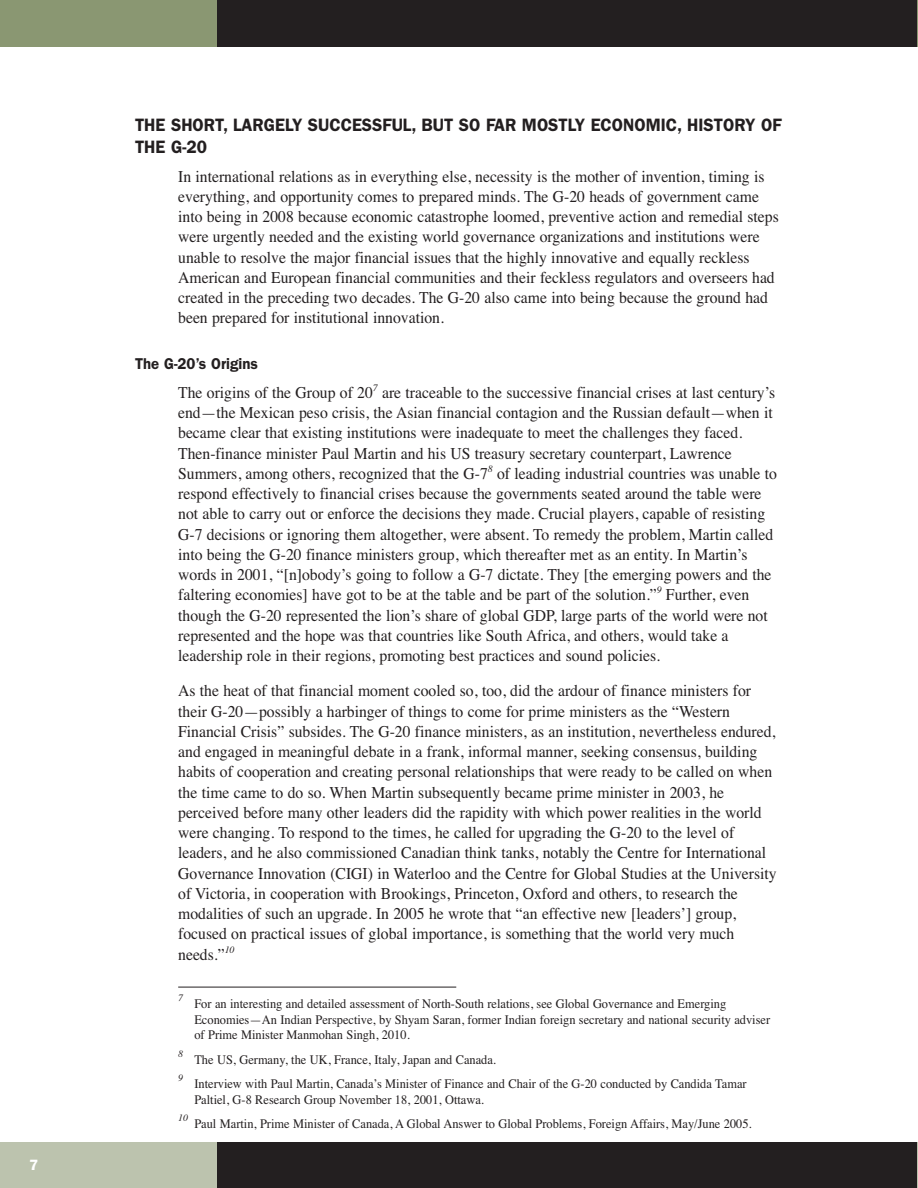
<style>
.page{position:relative;width:918px;height:1188px;background:#fff}
.page>*{position:absolute;margin:0;border:0;box-sizing:border-box;transform-origin:0 0}
.t1{font:600 18px/21.6px "Franklin Gothic";color:#231f20;scale:.95 1}
.t2{font:16.5px/20.2px "Times";color:#231f20;scale:.95 1}
.t3{font:600 15.75px "Franklin Gothic";color:#231f20;scale:.95 1}
.t4{font:600 15px "Franklin Gothic";color:#fff}
.t5{font:13.05px/15.8px "Times";color:#231f20;scale:.95 1}
.t6{font:italic 9.75px "Times";color:#231f20}
</style>
<div class="page">
<hr style="left:178px;top:987px;width:278px;height:1px;background:#231f20">
<div style="left:217px;top:1143px;width:701px;height:45px;background:#231f20"></div>
<div style="left:0;top:1143px;width:217px;height:45px;background:#bcc3ae"></div>
<div style="left:217px;top:0;width:701px;height:47px;background:#231f20"></div>
<div style="left:0;top:0;width:217px;height:47px;background:#8a9772"></div>
<p class="t4" style="left:29px;top:1160px;width:10px">7</p>
<p class="t1" style="left:135px;top:116px;width:682px">THE SHORT, LARGELY SUCCESSFUL, BUT SO FAR MOSTLY ECONOMIC, HISTORY OF<br>THE G-20</p>
<p class="t2" style="left:178px;top:168px;width:634px">In international relations as in everything else, necessity is the mother of invention, timing is everything, and opportunity comes to prepared minds. The G-20 heads of government came into being in 2008 because economic catastrophe loomed, preventive action and remedial steps were urgently needed and the existing world governance organizations and institutions were unable to resolve the major financial issues that the highly innovative and equally reckless American and European financial communities and their feckless regulators and overseers had created in the preceding two decades. The G-20 also came into being because the ground had been prepared for institutional innovation.</p>
<p class="t3" style="left:135px;top:358px;width:131px">The G-20’s Origins</p>
<p class="t2" style="left:178px;top:384px;width:632px">The origins of the Group of 20<sup>7</sup> are traceable to the successive financial crises at last century’s end—the Mexican peso crisis, the Asian financial contagion and the Russian default—when it became clear that existing institutions were inadequate to meet the challenges they faced.<br>Then-finance minister Paul Martin and his US treasury secretary counterpart, Lawrence Summers, among others, recognized that the G-7<sup>8</sup> of leading industrial countries was unable to respond effectively to financial crises because the governments seated around the table were not able to carry out or enforce the decisions they made. Crucial players, capable of resisting G-7 decisions or ignoring them altogether, were absent. To remedy the problem, Martin called into being the G-20 finance ministers group, which thereafter met as an entity. In Martin’s words in 2001, “[n]obody’s going to follow a G-7 dictate. They [the emerging powers and the faltering economies] have got to be at the table and be part of the solution.”<sup>9</sup> Further, even though the G-20 represented the lion’s share of global GDP, large parts of the world were not represented and the hope was that countries like South Africa, and others, would take a leadership role in their regions, promoting best practices and sound policies.</p>
<p class="t2" style="left:178px;top:682px;width:632px">As the heat of that financial moment cooled so, too, did the ardour of finance ministers for their G-20—possibly a harbinger of things to come for prime ministers as the “Western Financial Crisis” subsides. The G-20 finance ministers, as an institution, nevertheless endured, and engaged in meaningful debate in a frank, informal manner, seeking consensus, building habits of cooperation and creating personal relationships that were ready to be called on when the time came to do so. When Martin subsequently became prime minister in 2003, he perceived before many other leaders did the rapidity with which power realities in the world were changing. To respond to the times, he called for upgrading the G-20 to the level of leaders, and he also commissioned Canadian think tanks, notably the Centre for International Governance Innovation (CIGI) in Waterloo and the Centre for Global Studies at the University of Victoria, in cooperation with Brookings, Princeton, Oxford and others, to research the modalities of such an upgrade. In 2005 he wrote that “an effective new [leaders’] group, focused on practical issues of global importance, is something that the world very much needs.”<sup>10</sup></p>
<p class="t6" style="left:178px;top:994px;width:6px">7</p>
<p class="t5" style="left:194px;top:997px;width:608px">For an interesting and detailed assessment of North-South relations, see Global Governance and Emerging<br>Economies—An Indian Perspective, by Shyam Saran, former Indian foreign secretary and national security adviser of Prime Minister Manmohan Singh, 2010.</p>
<p class="t6" style="left:178px;top:1050px;width:6px">8</p>
<p class="t5" style="left:194px;top:1053px;width:319px">The US, Germany, the UK, France, Italy, Japan and Canada.</p>
<p class="t6" style="left:178px;top:1074px;width:6px">9</p>
<p class="t5" style="left:194px;top:1077px;width:583px">Interview with Paul Martin, Canada’s Minister of Finance and Chair of the G-20 conducted by Candida Tamar<br>Paltiel, G-8 Research Group November 18, 2001, Ottawa.</p>
<p class="t6" style="left:178px;top:1114px;width:11px">10</p>
<p class="t5" style="left:194px;top:1117px;width:588px">Paul Martin, Prime Minister of Canada, A Global Answer to Global Problems, Foreign Affairs, May/June 2005.</p>
</div>
